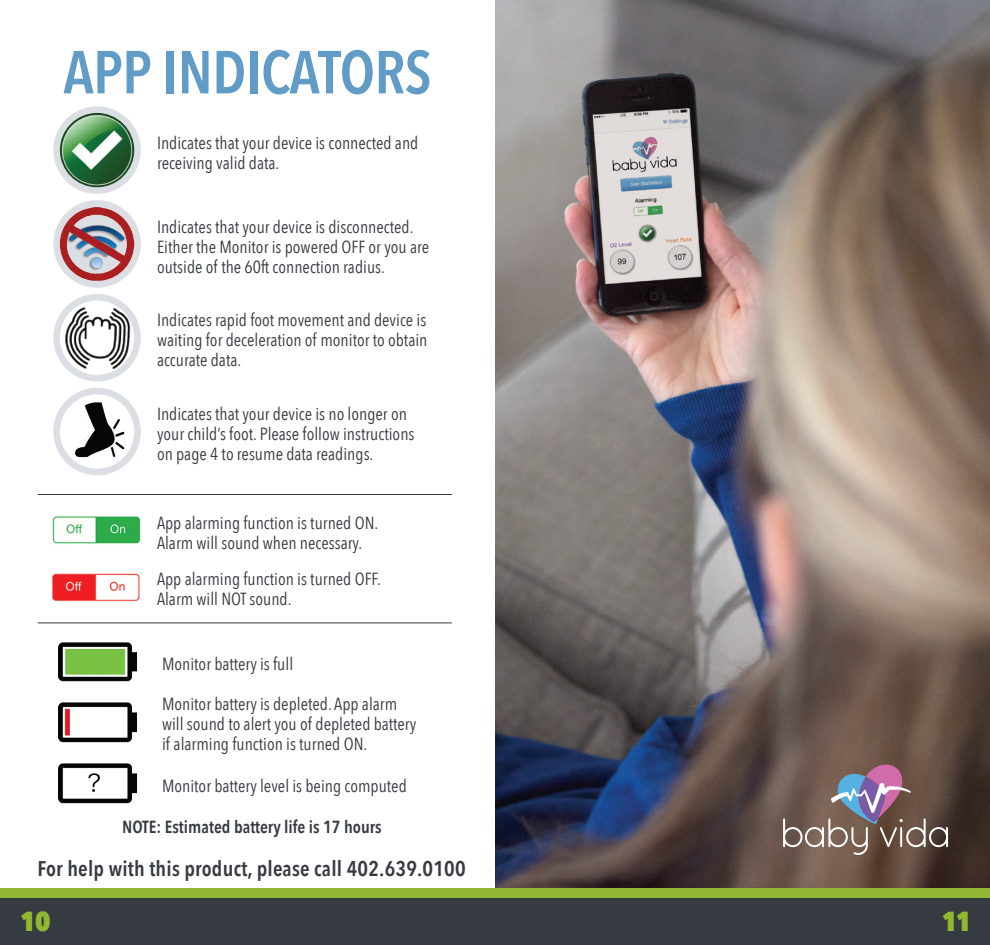
<style>
.page{position:relative;width:990px;height:945px;background:#fff}
.page>*{position:absolute;margin:0;border:0;box-sizing:border-box;transform-origin:0 0}
.t1{font:600 60px "Avenir Next Condensed";letter-spacing:-.01em;color:#619cc7}
.t2{font:800 27.5px "Avenir Next Condensed";color:#92b732}
.t3{font:600 21.25px "Avenir Next Condensed";letter-spacing:.01em;color:#353b40}
.t4{font:17.5px/20px "Avenir Next Condensed";color:#353b40}
.t5{font:600 17.5px "Avenir Next Condensed";color:#353b40}
</style>
<div class="page">
<img style="left:495px;top:0;width:495px;height:888px">
<div style="left:0;top:888px;width:990px;height:10px;background:#92b732"></div>
<div style="left:0;top:898px;width:990px;height:47px;background:#353b40"></div>
<div style="left:53px;top:106px;width:88px;height:88px;background:#dbdee2;border-radius:50%"></div>
<img style="left:60px;top:113px;width:74px;height:74px;border-radius:37px">
<div style="left:53px;top:200px;width:88px;height:88px;background:#dbdee2;border-radius:50%"></div>
<img style="left:60px;top:207px;width:74px;height:74px">
<div style="left:53px;top:294px;width:88px;height:87px;background:#dbdee2;border-radius:50%"></div>
<div style="left:60px;top:301px;width:74px;height:74px;background:#fff;border-radius:50%"></div>
<img style="left:61px;top:303px;width:70px;height:70px">
<div style="left:53px;top:388px;width:88px;height:87px;background:#dbdee2;border-radius:50%"></div>
<img style="left:61px;top:394px;width:73px;height:75px">
<img style="left:58px;top:642px;width:78px;height:40px">
<img style="left:58px;top:702px;width:78px;height:40px">
<img style="left:58px;top:763px;width:78px;height:40px">
<svg style="left:783px;top:765px;width:165px;height:90px;background:#7f6b6a"></svg>
<img style="left:52px;top:573px;width:88px;height:29px">
<img style="left:52px;top:516px;width:89px;height:28px">
<hr style="left:38px;top:494px;width:414px;height:1px;background:#353b40">
<hr style="left:38px;top:622px;width:414px;height:1px;background:#353b40">
<h1 class="t1" style="left:63px;top:21px;width:370px">APP INDICATORS</h1>
<p class="t4" style="left:157px;top:132px;width:263px">Indicates that your device is connected and receiving valid data.</p>
<p class="t4" style="left:157px;top:216px;width:274px">Indicates that your device is disconnected.<br>Either the Monitor is powered OFF or you are outside of the 60ft connection radius.</p>
<p class="t4" style="left:157px;top:310px;width:272px;text-align:justify">Indicates rapid foot movement and device is waiting for deceleration of monitor to obtain accurate data.</p>
<p class="t4" style="left:157px;top:403px;width:259px">Indicates that your device is no longer on your child’s foot. Please follow instructions on page 4 to resume data readings.</p>
<p class="t4" style="left:157px;top:512px;width:223px">App alarming function is turned ON.<br>Alarm will sound when necessary.</p>
<p class="t4" style="left:157px;top:568px;width:225px">App alarming function is turned OFF.<br>Alarm will NOT sound.</p>
<p class="t4" style="left:162px;top:653px;width:133px">Monitor battery is full</p>
<p class="t4" style="left:162px;top:694px;width:256px">Monitor battery is depleted. App alarm will sound to alert you of depleted battery if alarming function is turned ON.</p>
<p class="t4" style="left:162px;top:775px;width:246px">Monitor battery level is being computed</p>
<p class="t5" style="left:122px;top:812px;width:261px">NOTE: Estimated battery life is 17 hours</p>
<p class="t3" style="left:38px;top:850px;width:430px">For help with this product, please call 402.639.0100</p>
<h2 class="t2" style="left:20px;top:904px;width:31px">10</h2>
<h2 class="t2" style="left:942px;top:904px;width:31px">11</h2>
</div>
